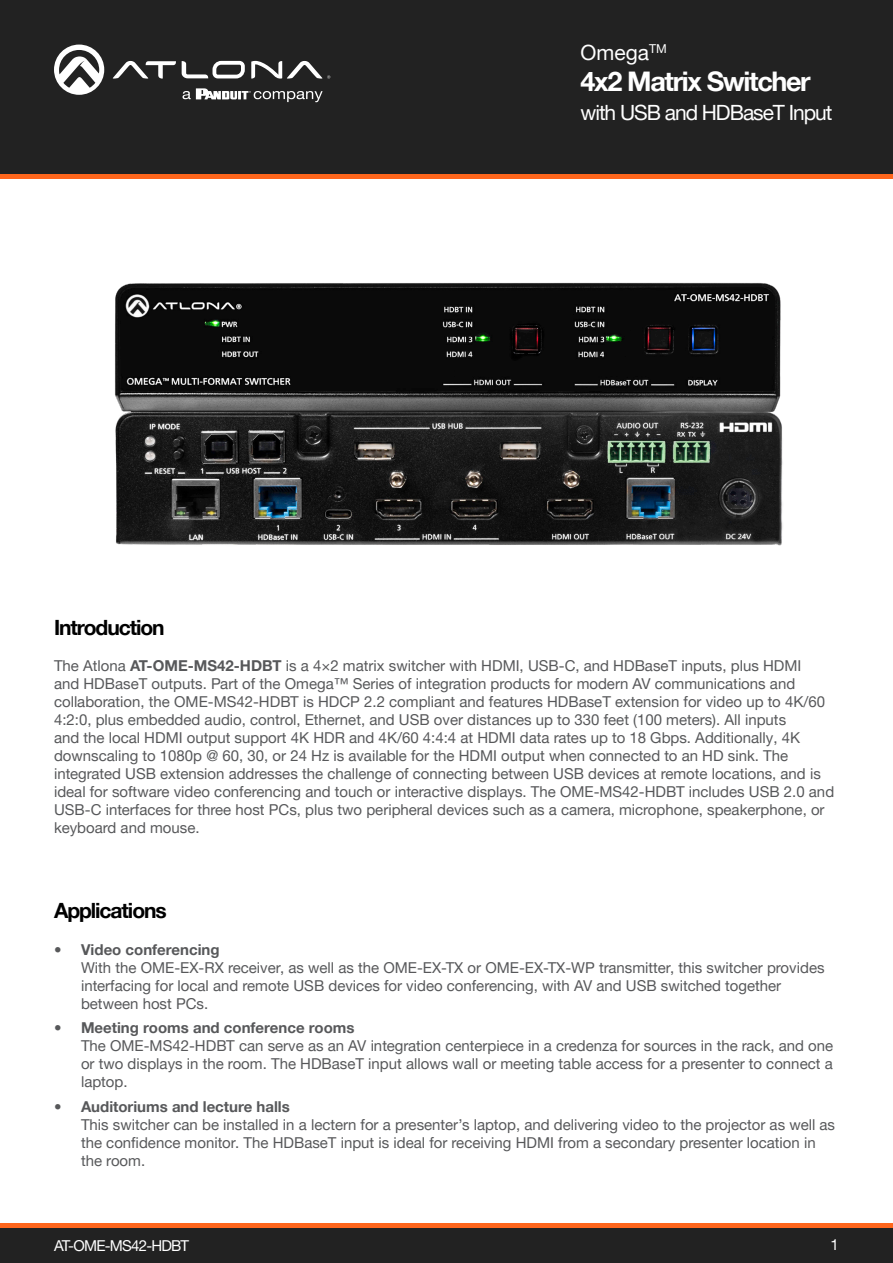
<style>
.page{position:relative;width:893px;height:1263px;background:#fff}
.page>*{position:absolute;margin:0;border:0;box-sizing:border-box;transform-origin:0 0}
.t1{font:700 27px "Helvetica Neue LTW1 G";letter-spacing:-.05em;color:#fff}
.t2{font:21px "Helvetica Neue LTW1 G";letter-spacing:-.05em;color:#fff}
.Product_Type_First_P{font:700 21px "Helvetica Neue LTW1 G";letter-spacing:-.05em;color:#000}
.t3{font:15px/18px "Helvetica Neue LTW1 G";color:#57585a}
.t4{font:15px "Helvetica Neue LTW1 G";letter-spacing:-.05em;color:#fff}
.s1{font-weight:700}
</style>
<div class="page">
<div style="left:0;top:1227px;width:893px;height:36px;background:#222"></div>
<hr style="left:0;top:1223px;width:893px;height:4px;background:#ff661c">
<div style="left:0;top:0;width:893px;height:174px;background:#222"></div>
<hr style="left:0;top:174px;width:893px;height:4px;background:#ff661c">
<svg style="left:182px;top:61px;width:63px;height:17px"></svg>
<svg style="left:113px;top:61px;width:63px;height:18px"></svg>
<svg style="left:251px;top:61px;width:79px;height:18px"></svg>
<svg style="left:54px;top:45px;width:50px;height:50px"></svg>
<svg style="left:183px;top:88px;width:140px;height:14px"></svg>
<img style="left:115px;top:282px;width:668px;height:264px">
<h2 class="t2" style="left:581px;top:39px;width:88px">Omega<sup>TM</sup></h2>
<h1 class="t1" style="left:581px;top:65px;width:232px">4x2 Matrix Switcher</h1>
<h2 class="t2" style="left:580px;top:99px;width:253px">with USB and HDBaseT Input</h2>
<p class="Product_Type_First_P" style="left:54px;top:614px;width:112px">Introduction</p>
<p class="t3" style="left:54px;top:657px;width:782px">The Atlona <span class="s1">AT-OME-MS42-HDBT</span> is a 4×2 matrix switcher with HDMI, USB-C, and HDBaseT inputs, plus HDMI<br>and HDBaseT outputs. Part of the Omega™ Series of integration products for modern AV communications and collaboration, the OME-MS42-HDBT is HDCP 2.2 compliant and features HDBaseT extension for video up to 4K/60<br>4:2:0, plus embedded audio, control, Ethernet, and USB over distances up to 330 feet (100 meters). All inputs<br>and the local HDMI output support 4K HDR and 4K/60 4:4:4 at HDMI data rates up to 18 Gbps. Additionally, 4K downscaling to 1080p @ 60, 30, or 24 Hz is available for the HDMI output when connected to an HD sink. The integrated USB extension addresses the challenge of connecting between USB devices at remote locations, and is ideal for software video conferencing and touch or interactive displays. The OME-MS42-HDBT includes USB 2.0 and USB-C interfaces for three host PCs, plus two peripheral devices such as a camera, microphone, speakerphone, or keyboard and mouse.</p>
<p class="Product_Type_First_P" style="left:54px;top:898px;width:114px">Applications</p>
<p class="t3" style="left:81px;top:940px;width:745px;text-indent:-27px"><span class="s1">• Video conferencing<br></span>With the OME-EX-RX receiver, as well as the OME-EX-TX or OME-EX-TX-WP transmitter, this switcher provides interfacing for local and remote USB devices for video conferencing, with AV and USB switched together between host PCs.</p>
<p class="t3" style="left:81px;top:1019px;width:754px;text-indent:-27px"><span class="s1">• Meeting rooms and conference rooms<br></span>The OME-MS42-HDBT can serve as an AV integration centerpiece in a credenza for sources in the rack, and one or two displays in the room. The HDBaseT input allows wall or meeting table access for a presenter to connect a laptop.</p>
<p class="t3" style="left:81px;top:1098px;width:756px;text-indent:-27px"><span class="s1">• Auditoriums and lecture halls<br></span>This switcher can be installed in a lectern for a presenter’s laptop, and delivering video to the projector as well as the confidence monitor. The HDBaseT input is ideal for receiving HDMI from a secondary presenter location in the room.</p>
<p class="t4" style="left:54px;top:1236px;width:137px">AT-OME-MS42-HDBT</p>
<p class="t4" style="left:831px;top:1235px;width:10px">1</p>
</div>
